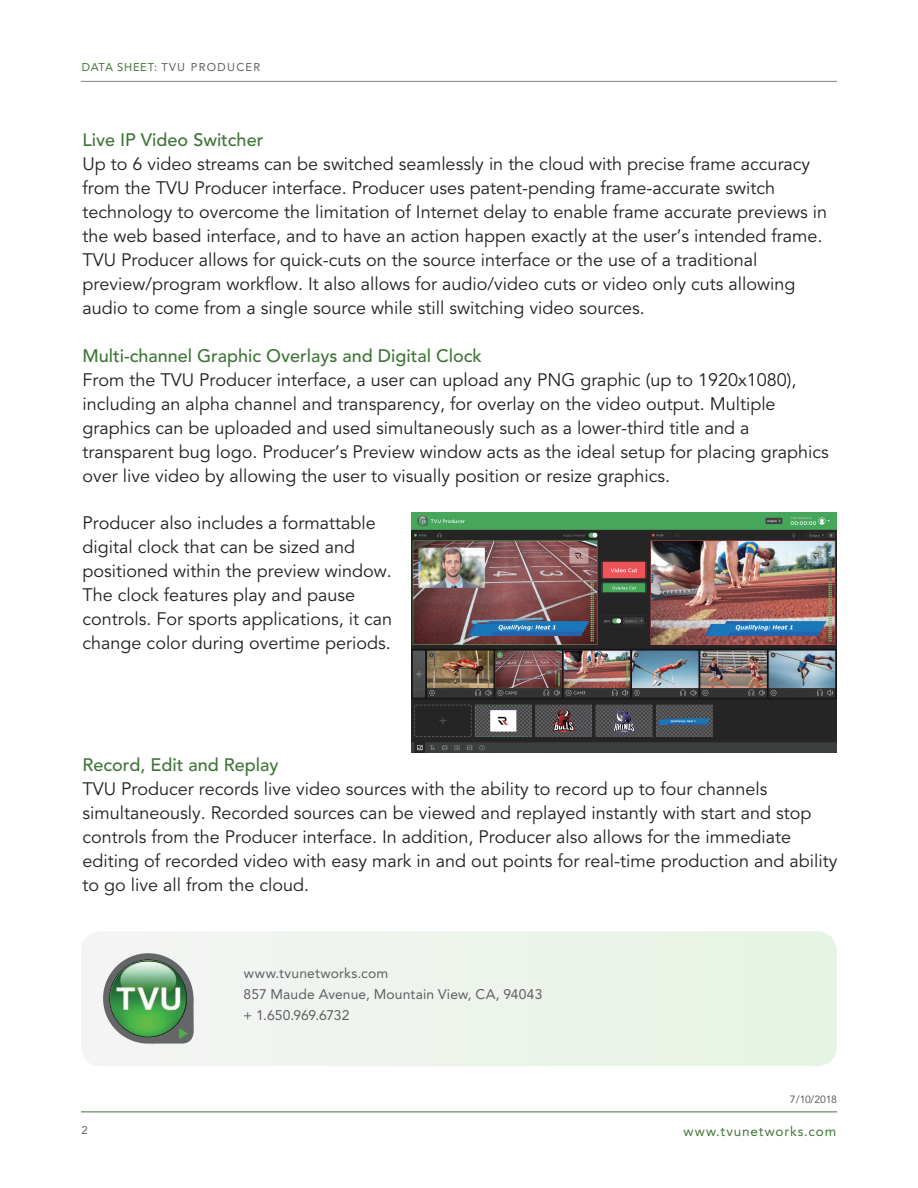
<style>
.page{position:relative;width:918px;height:1188px;background:#fff}
.page>*{position:absolute;margin:0;border:0;box-sizing:border-box;transform-origin:0 0}
.t1{font:18px/24px "Avenir LT Std";color:#231f20}
.t2{font:500 18px "Avenir LT Std";color:#407538}
.t3{font:13.8px/21px "Avenir LT Std";letter-spacing:.01em;color:#5f5f62}
.t4{font:13.5px "Avenir LT Std";letter-spacing:.065em;color:#407538}
.t5{font:11.25px "Avenir LT Std";letter-spacing:.11em;color:#5f5f62}
.t6{font:10.5px "Avenir LT Std";letter-spacing:-.025em;color:#5f5f62}
.s1{color:#407538}
</style>
<div class="page">
<hr style="left:81px;top:81px;width:756px;height:1px;background:#7f8080">
<hr style="left:81px;top:1112px;width:756px;height:1px;background:#407538">
<div style="left:81px;top:931px;width:756px;height:135px;background:#edf4eb"></div>
<div style="left:103px;top:953px;width:90px;height:91px;background:#646668;border-radius:50%"></div>
<svg style="left:109px;top:960px;width:85px;height:85px"></svg>
<img style="left:110px;top:960px;width:77px;height:77px;border-radius:38px">
<img style="left:412px;top:513px;width:425px;height:239px">
<p class="t5" style="left:82px;top:61px;width:180px"><span class="s1">DATA SHEET:</span> TVU PRODUCER</p>
<p class="t2" style="left:83px;top:129px;width:182px">Live IP Video Switcher</p>
<p class="t1" style="left:83px;top:152px;width:746px">Up to 6 video streams can be switched seamlessly in the cloud with precise frame accuracy from the TVU Producer interface. Producer uses patent-pending frame-accurate switch technology to overcome the limitation of Internet delay to enable frame accurate previews in the web based interface, and to have an action happen exactly at the user’s intended frame.<br>TVU Producer allows for quick-cuts on the source interface or the use of a traditional preview/program workflow. It also allows for audio/video cuts or video only cuts allowing audio to come from a single source while still switching video sources.</p>
<p class="t2" style="left:83px;top:345px;width:401px">Multi-channel Graphic Overlays and Digital Clock</p>
<p class="t1" style="left:83px;top:368px;width:748px">From the TVU Producer interface, a user can upload any PNG graphic (up to 1920x1080), including an alpha channel and transparency, for overlay on the video output. Multiple graphics can be uploaded and used simultaneously such as a lower-third title and a transparent bug logo. Producer’s Preview window acts as the ideal setup for placing graphics over live video by allowing the user to visually position or resize graphics.</p>
<p class="t1" style="left:83px;top:511px;width:311px">Producer also includes a formattable digital clock that can be sized and positioned within the preview window.<br>The clock features play and pause controls. For sports applications, it can change color during overtime periods.</p>
<p class="t2" style="left:83px;top:754px;width:198px">Record, Edit and Replay</p>
<p class="t1" style="left:83px;top:777px;width:756px">TVU Producer records live video sources with the ability to record up to four channels simultaneously. Recorded sources can be viewed and replayed instantly with start and stop controls from the Producer interface. In addition, Producer also allows for the immediate editing of recorded video with easy mark in and out points for real-time production and ability to go live all from the cloud.</p>
<p class="t3" style="left:243px;top:963px;width:301px">www.tvunetworks.com<br>857 Maude Avenue, Mountain View, CA, 94043 + 1.650.969.6732</p>
<p class="t6" style="left:790px;top:1093px;width:49px">7/10/2018</p>
<p class="t5" style="left:81px;top:1124px;width:8px">2</p>
<p class="t4" style="left:683px;top:1124px;width:154px">www.tvunetworks.com</p>
</div>
